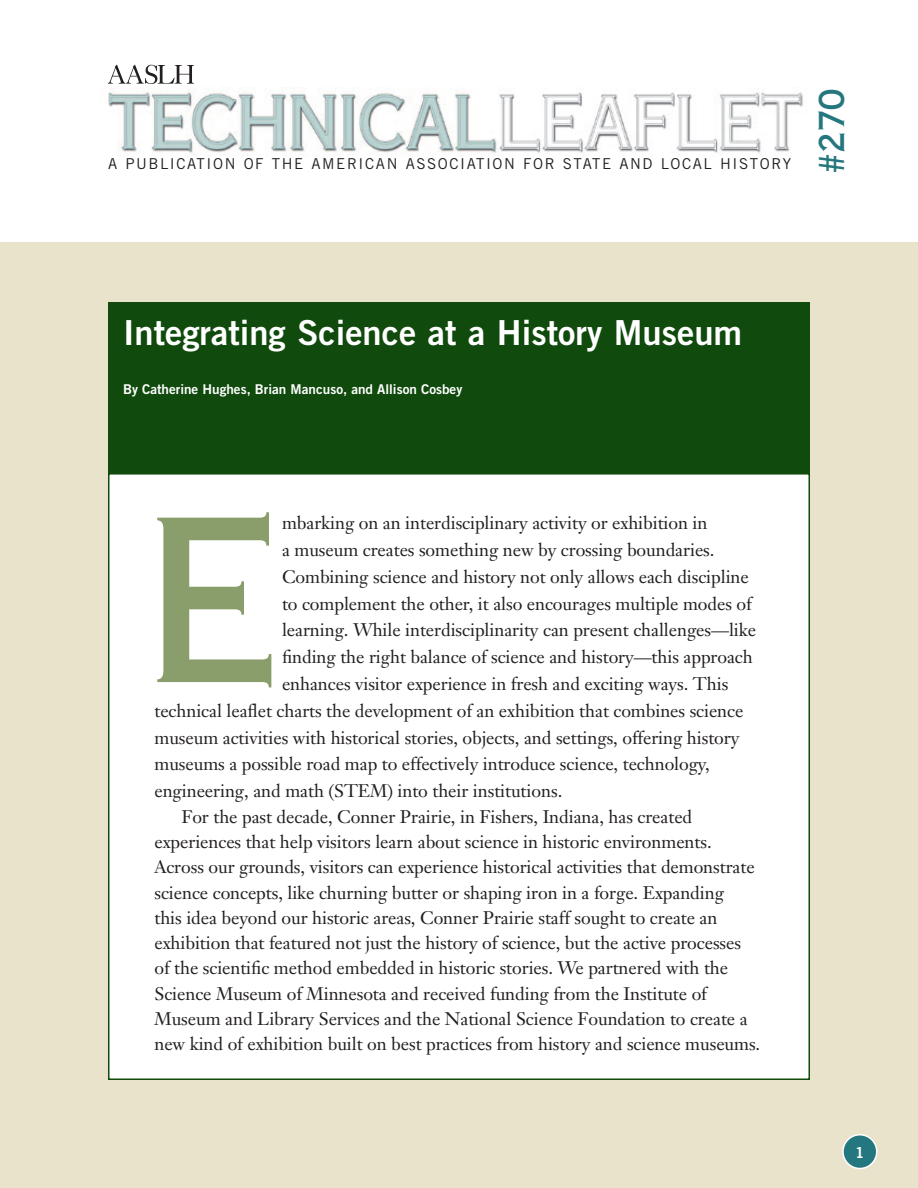
<style>
.page{position:relative;width:918px;height:1188px;background:#fff}
.page>*{position:absolute;margin:0;border:0;box-sizing:border-box;transform-origin:0 0}
.Initial_Cap_Copperpl{font:225.75px "Copperplate Thirty AB";color:#8a9e6b}
.Front_titleTradeBold{font:34.5px "Trade Gothic Bold Two";color:#fff}
.t1{font:34.5px "Copperplate Thirty AB";color:#25777f}
.Front_Page_Intro_Jan{font:18px/25.3px "Janson Text";letter-spacing:-.005em;color:#231f20}
.t2{font:15px "Trade Gothic";letter-spacing:.105em;color:#231f20}
.TradeBold2_Reversed{font:15px "Trade Gothic Bold Two";color:#fff}
.Trade_Bold2_12_12{font:13.5px "Trade Gothic Bold Two";color:#fff}
</style>
<div class="page">
<div style="left:0;top:242px;width:918px;height:946px;background:#eae3cc"></div>
<div style="left:109px;top:474px;width:700px;height:605px;background:#fff"></div>
<div style="left:108px;top:302px;width:702px;height:171px;background:#104a0c"></div>
<div style="left:843px;top:1135px;width:34px;height:34px;background:#25777f;border-radius:50%"></div>
<div style="left:842px;top:1134px;width:35px;height:35px;border:2px solid #fff;border-radius:50%"></div>
<svg style="left:108px;top:64px;width:86px;height:20px"></svg>
<img style="left:107px;top:87px;width:696px;height:67px">
<p class="t2" style="left:108px;top:155px;width:685px">A PUBLICATION OF THE AMERICAN ASSOCIATION FOR STATE AND LOCAL HISTORY</p>
<p class="t1" style="left:811px;top:174px;width:86px;rotate:-90deg">#270</p>
<p class="Front_titleTradeBold" style="left:123px;top:311px;width:621px">Integrating Science at a History Museum</p>
<p class="Trade_Bold2_12_12" style="left:123px;top:380px;width:341px">By Catherine Hughes, Brian Mancuso, and Allison Cosbey</p>
<p class="Initial_Cap_Copperpl" style="left:146px;top:463px;width:135px">E</p>
<p class="Front_Page_Intro_Jan" style="left:282px;top:510px;width:427px">mbarking on an interdisciplinary activity or exhibition in</p>
<p class="Front_Page_Intro_Jan" style="left:282px;top:537px;width:434px">a museum creates something new by crossing boundaries.</p>
<p class="Front_Page_Intro_Jan" style="left:282px;top:564px;width:468px">Combining science and history not only allows each discipline</p>
<p class="Front_Page_Intro_Jan" style="left:282px;top:591px;width:471px">to complement the other, it also encourages multiple modes of</p>
<p class="Front_Page_Intro_Jan" style="left:282px;top:617px;width:476px">learning. While interdisciplinarity can present challenges—like</p>
<p class="Front_Page_Intro_Jan" style="left:282px;top:644px;width:472px">finding the right balance of science and history—this approach</p>
<p class="Front_Page_Intro_Jan" style="left:282px;top:671px;width:448px">enhances visitor experience in fresh and exciting ways. This</p>
<p class="Front_Page_Intro_Jan" style="left:154px;top:698px;width:590px">technical leaflet charts the development of an exhibition that combines science</p>
<p class="Front_Page_Intro_Jan" style="left:154px;top:725px;width:586px">museum activities with historical stories, objects, and settings, offering history</p>
<p class="Front_Page_Intro_Jan" style="left:154px;top:751px;width:557px">museums a possible road map to effectively introduce science, technology,</p>
<p class="Front_Page_Intro_Jan" style="left:154px;top:778px;width:409px">engineering, and math (STEM) into their institutions.</p>
<p class="Front_Page_Intro_Jan" style="left:154px;top:804px;width:607px;text-indent:27px">For the past decade, Conner Prairie, in Fishers, Indiana, has created experiences that help visitors learn about science in historic environments.<br>Across our grounds, visitors can experience historical activities that demonstrate science concepts, like churning butter or shaping iron in a forge. Expanding<br>this idea beyond our historic areas, Conner Prairie staff sought to create an exhibition that featured not just the history of science, but the active processes of the scientific method embedded in historic stories. We partnered with the Science Museum of Minnesota and received funding from the Institute of Museum and Library Services and the National Science Foundation to create a new kind of exhibition built on best practices from history and science museums.</p>
<p class="TradeBold2_Reversed" style="left:855px;top:1143px;width:11px">1</p>
</div>
